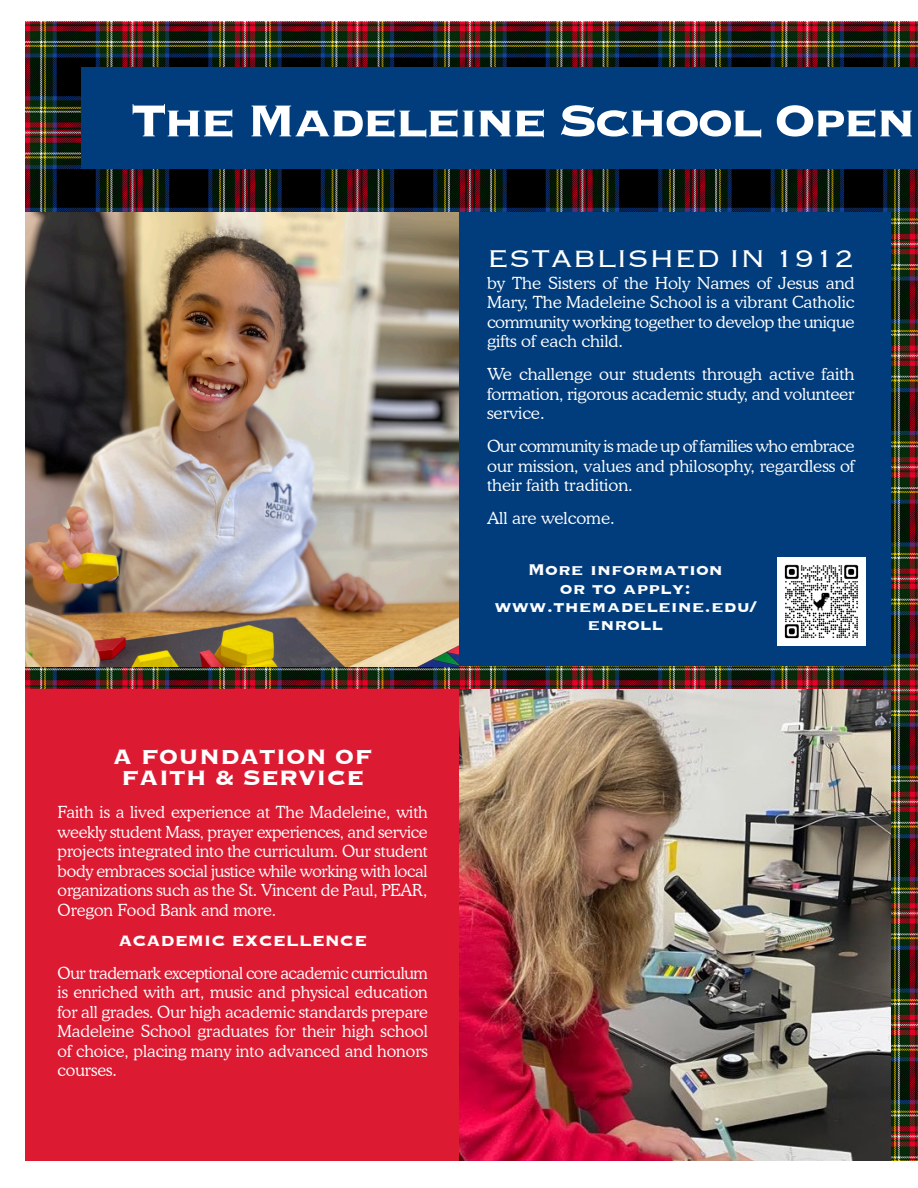
<style>
.page{position:relative;width:918px;height:1188px;background:#fff}
.page>*{position:absolute;margin:0;border:0;box-sizing:border-box;transform-origin:0 0}
.body_copy{font:700 58.5px "Copperplate";letter-spacing:-.045em;color:#fff}
.brochure_body_copy{font:300 31.5px "Copperplate";color:#fff;scale:1.04 1}
.t1{font:700 27px/21px "Copperplate";color:#fff;text-align:center}
.t2{font:700 20.1px/18.1px "Copperplate";color:#fff;text-align:center;scale:1.04 1}
.t3{font:700 19.5px "Copperplate";color:#fff}
.brochure_body_copy-2{font:300 16.5px/19.5px "Cooper BT";color:#fff;text-align:justify}
.brochure_body_copy-3{font:300 16.5px/19.5px "Cooper BT";color:#fff;text-align:justify;scale:1.04 1}
</style>
<div class="page">
<img style="left:25px;top:22px;width:893px;height:1139px">
<div style="left:25px;top:212px;width:866px;height:454px;background:#013d7d"></div>
<div style="left:25px;top:689px;width:866px;height:472px;background:#dc1a32"></div>
<img style="left:460px;top:689px;width:431px;height:472px">
<img style="left:25px;top:212px;width:433px;height:454px">
<div style="left:82px;top:68px;width:836px;height:101px;background:#013d7d"></div>
<img style="left:777px;top:557px;width:88px;height:88px">
<p class="body_copy" style="left:131px;top:82px;width:786px">The Madeleine School Open</p>
<p class="brochure_body_copy" style="left:487px;top:238px;width:355px">ESTABLISHED IN 1912</p>
<p class="brochure_body_copy-3" style="left:487px;top:273px;width:355px">by The Sisters of the Holy Names of Jesus and Mary, The Madeleine School is a vibrant Catholic community working together to develop the unique gifts of each child.</p>
<p class="brochure_body_copy-3" style="left:487px;top:365px;width:355px">We challenge our students through active faith formation, rigorous academic study, and volunteer service.</p>
<p class="brochure_body_copy-3" style="left:487px;top:437px;width:355px">Our community is made up of families who embrace our mission, values and philosophy, regardless of their faith tradition.</p>
<p class="brochure_body_copy-3" style="left:487px;top:509px;width:124px">All are welcome.</p>
<h3 class="t1" style="left:113px;top:745px;width:261px">A FOUNDATION OF<br>FAITH &amp; SERVICE</h3>
<p class="brochure_body_copy-2" style="left:58px;top:802px;width:372px">Faith is a lived experience at The Madeleine, with weekly student Mass, prayer experiences, and service projects integrated into the curriculum. Our student body embraces social justice while working with local organizations such as the St. Vincent de Paul, PEAR, Oregon Food Bank and more.</p>
<p class="t3" style="left:118px;top:928px;width:250px">ACADEMIC EXCELLENCE</p>
<p class="brochure_body_copy-2" style="left:58px;top:963px;width:372px">Our trademark exceptional core academic curriculum is enriched with art, music and physical education for all grades. Our high academic standards prepare Madeleine School graduates for their high school of choice, placing many into advanced and honors courses.</p>
<p class="t2" style="left:494px;top:560px;width:253px">More information<br>or to apply: www.themadeleine.edu/ enroll</p>
</div>
